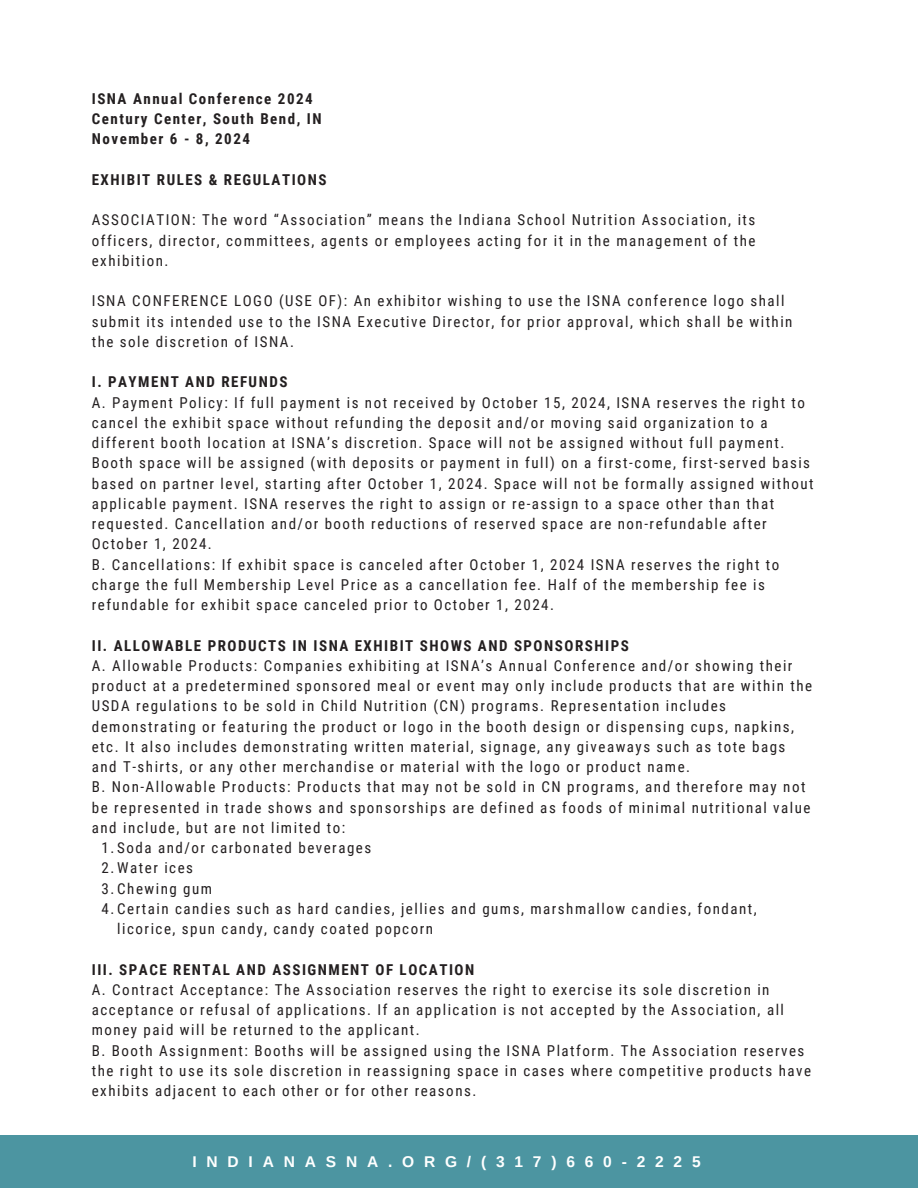
<style>
.page{position:relative;width:918px;height:1188px;background:#fff}
.page>*{position:absolute;margin:0;border:0;box-sizing:border-box;transform-origin:0 0}
.t1{font:700 15.6px "Arimo";letter-spacing:.075em;color:#fff}
.t2{font:700 15.6px "Arimo";letter-spacing:-.06em;color:#fff}
.t3{font:15px/20.2px "Roboto Condensed";letter-spacing:.1em;color:#231f20}
.t4{font:700 15px/20.2px "Roboto Condensed";letter-spacing:.1em;color:#231f20}
</style>
<div class="page">
<div style="left:0;top:1136px;width:918px;height:52px;background:#4c95a1"></div>
<h2 class="t4" style="left:92px;top:89px;width:231px">ISNA Annual Conference 2024<br>Century Center, South Bend, IN<br>November 6 - 8, 2024</h2>
<h1 class="t4" style="left:92px;top:170px;width:236px">EXHIBIT RULES &amp; REGULATIONS</h1>
<p class="t3" style="left:92px;top:210px;width:665px;text-align:justify">ASSOCIATION: The word “Association” means the Indiana School Nutrition Association, its officers, director, committees, agents or employees acting for it in the management of the exhibition.</p>
<p class="t3" style="left:92px;top:291px;width:702px">ISNA CONFERENCE LOGO (USE OF): An exhibitor wishing to use the ISNA conference logo shall submit its intended use to the ISNA Executive Director, for prior approval, which shall be within the sole discretion of ISNA.</p>
<p class="t4" style="left:92px;top:372px;width:197px">I. PAYMENT AND REFUNDS</p>
<p class="t3" style="left:92px;top:392px;width:723px">A. Payment Policy: If full payment is not received by October 15, 2024, ISNA reserves the right to cancel the exhibit space without refunding the deposit and/or moving said organization to a different booth location at ISNA’s discretion. Space will not be assigned without full payment.<br>Booth space will be assigned (with deposits or payment in full) on a first-come, first-served basis based on partner level, starting after October 1, 2024. Space will not be formally assigned without applicable payment. ISNA reserves the right to assign or re-assign to a space other than that requested. Cancellation and/or booth reductions of reserved space are non-refundable after October 1, 2024.</p>
<p class="t3" style="left:92px;top:554px;width:689px">B. Cancellations: If exhibit space is canceled after October 1, 2024 ISNA reserves the right to charge the full Membership Level Price as a cancellation fee. Half of the membership fee is refundable for exhibit space canceled prior to October 1, 2024.</p>
<p class="t4" style="left:92px;top:635px;width:539px">II. ALLOWABLE PRODUCTS IN ISNA EXHIBIT SHOWS AND SPONSORSHIPS</p>
<p class="t3" style="left:92px;top:656px;width:722px">A. Allowable Products: Companies exhibiting at ISNA’s Annual Conference and/or showing their product at a predetermined sponsored meal or event may only include products that are within the USDA regulations to be sold in Child Nutrition (CN) programs. Representation includes demonstrating or featuring the product or logo in the booth design or dispensing cups, napkins, etc. It also includes demonstrating written material, signage, any giveaways such as tote bags and T-shirts, or any other merchandise or material with the logo or product name.</p>
<p class="t3" style="left:92px;top:777px;width:720px">B. Non-Allowable Products: Products that may not be sold in CN programs, and therefore may not be represented in trade shows and sponsorships are defined as foods of minimal nutritional value and include, but are not limited to:</p>
<p class="t3" style="left:101px;top:838px;width:271px">1.Soda and/or carbonated beverages</p>
<p class="t3" style="left:101px;top:858px;width:93px">2.Water ices</p>
<p class="t3" style="left:101px;top:878px;width:112px">3.Chewing gum</p>
<p class="t3" style="left:117px;top:899px;width:641px;text-indent:-16px">4.Certain candies such as hard candies, jellies and gums, marshmallow candies, fondant, licorice, spun candy, candy coated popcorn</p>
<p class="t4" style="left:92px;top:959px;width:384px">III. SPACE RENTAL AND ASSIGNMENT OF LOCATION</p>
<p class="t3" style="left:92px;top:980px;width:694px">A. Contract Acceptance: The Association reserves the right to exercise its sole discretion in acceptance or refusal of applications. If an application is not accepted by the Association, all money paid will be returned to the applicant.</p>
<p class="t3" style="left:92px;top:1040px;width:721px">B. Booth Assignment: Booths will be assigned using the ISNA Platform. The Association reserves the right to use its sole discretion in reassigning space in cases where competitive products have exhibits adjacent to each other or for other reasons.</p>
<h1 class="t1" style="left:407px;top:1152px;width:21px">/ (</h1>
<h1 class="t2" style="left:424px;top:1152px;width:218px">R7G1 / 7( )3 71 37 2) -6 16 10 0- 0</h1>
<h1 class="t1" style="left:266px;top:1152px;width:12px">S</h1>
<h1 class="t1" style="left:284px;top:1152px;width:13px">N</h1>
<h1 class="t1" style="left:307px;top:1152px;width:13px">A</h1>
<h1 class="t1" style="left:326px;top:1152px;width:12px">S</h1>
<h1 class="t1" style="left:328px;top:1152px;width:28px">. O</h1>
<h1 class="t1" style="left:367px;top:1152px;width:13px">A</h1>
<h1 class="t1" style="left:385px;top:1152px;width:14px">G</h1>
<h1 class="t1" style="left:388px;top:1152px;width:28px">. O</h1>
<h1 class="t1" style="left:637px;top:1152px;width:65px">2225</h1>
<h1 class="t1" style="left:193px;top:1152px;width:83px">INDIIA</h1>
<h1 class="t1" style="left:286px;top:1152px;width:13px">N</h1>
<h1 class="t1" style="left:305px;top:1152px;width:13px">A</h1>
<h1 class="t1" style="left:346px;top:1152px;width:13px">N</h1>
<h1 class="t1" style="left:364px;top:1152px;width:13px">R</h1>
</div>
